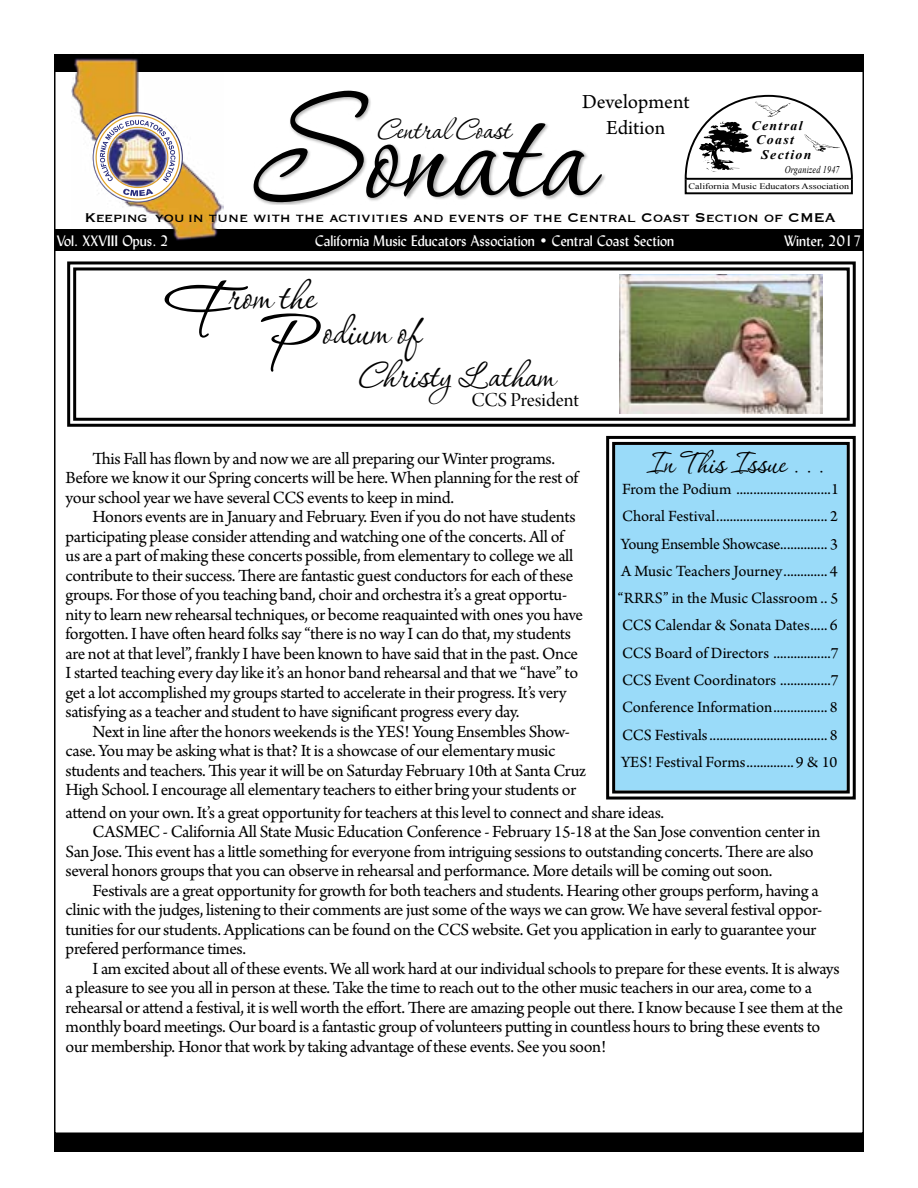
<style>
.page{position:relative;width:918px;height:1188px;background:#fff}
.page>*{position:absolute;margin:0;border:0;box-sizing:border-box;transform-origin:0 0}
.t1{font:177px "P22 Corinthia";color:#000}
.t2{font:49.2px/35.4px "P22 Corinthia";color:#000}
.t3{font:45px "P22 Corinthia";color:#000}
.t4{font:37.5px "P22 Corinthia";color:#000}
.t5{font:36px "P22 Corinthia";color:#000}
.t6{font:21px/25.2px "Arno Pro";color:#000;text-align:center}
.t7{font:21px "Arno Pro Display";letter-spacing:-.005em;color:#000}
.t8{font:18px/19.5px "Arno Pro";letter-spacing:-.02em;color:#000}
.t9{font:16.5px/27.3px "Arno Pro";color:#000;text-align:justify}
.t10{font:16.5px "Copperplate";color:#000}
.t11{font:15px "Lydian BT";color:#fff}
.t12{font:italic 700 13.05px "Times New Roman";letter-spacing:.1em;color:#000;scale:1.05 1}
.t13{font:italic 10.35px "Times New Roman";letter-spacing:.025em;color:#000;scale:.79 1}
.t14{font:8.4px "Times New Roman";color:#000;scale:1.19 1}
.s1{font-size:192.15px}
.s2{font-size:97.5px}
</style>
<div class="page">
<div style="left:54px;top:54px;width:810px;height:18px;background:#000"></div>
<div style="left:252px;top:91px;width:354px;height:114px;background:#000;opacity:.3"></div>
<div style="left:685px;top:179px;width:168px;height:15px;border:2px solid #000"></div>
<svg style="left:684px;top:94px;width:169px;height:87px"></svg>
<div style="left:54px;top:1134px;width:810px;height:18px;background:#000"></div>
<div style="left:54px;top:230px;width:810px;height:21px;background:#000"></div>
<img style="left:72px;top:58px;width:152px;height:183px">
<img style="left:93px;top:112px;width:90px;height:91px">
<img style="left:96px;top:115px;width:84px;height:85px">
<img style="left:97px;top:116px;width:82px;height:82px;border-radius:41px">
<img style="left:107px;top:127px;width:61px;height:61px">
<img style="left:108px;top:128px;width:59px;height:59px;border-radius:29px">
<img style="left:123px;top:189px;width:30px;height:7px">
<svg style="left:606px;top:435px;width:250px;height:365px;background:#97d3ee"></svg>
<div style="left:612px;top:442px;width:238px;height:352px;border:3px solid #000"></div>
<svg style="left:67px;top:261px;width:789px;height:166px"></svg>
<div style="left:73px;top:267px;width:777px;height:154px;border:3px solid #000"></div>
<img style="left:619px;top:274px;width:203px;height:139px">
<h1 class="t1" style="left:252px;top:63px;width:340px"><span class="s1">S</span>onata</h1>
<p class="t6" style="left:582px;top:91px;width:109px">Development<br>Edition</p>
<h3 class="t5" style="left:378px;top:111px;width:134px">Central Coast</h3>
<p class="t12" style="left:751px;top:118px;width:50px">Central</p>
<p class="t12" style="left:756px;top:133px;width:37px">Coast</p>
<p class="t12" style="left:761px;top:147px;width:49px">Section</p>
<p class="t13" style="left:785px;top:164px;width:71px">Organized 1947</p>
<p class="t14" style="left:688px;top:182px;width:136px">California Music Educators Association</p>
<p class="t10" style="left:85px;top:207px;width:753px">Keeping you in tune with the activities and events of the Central Coast Section of CMEA</p>
<p class="t11" style="left:57px;top:232px;width:113px">Vol. XXVIII Opus. 2</p>
<p class="t11" style="left:315px;top:232px;width:361px">California Music Educators Association • Central Coast Section</p>
<p class="t11" style="left:784px;top:232px;width:79px">Winter, 2017</p>
<h2 class="t2" style="left:265px;top:282px;width:158px;text-indent:-99px"><span class="s2">F</span>rom the<br><span class="s2">P</span> odium of</h2>
<h3 class="t3" style="left:360px;top:353px;width:197px">Christy Latham</h3>
<p class="t7" style="left:472px;top:388px;width:109px">CCS President</p>
<h3 class="t4" style="left:647px;top:444px;width:178px">In This Issue . . .</h3>
<p class="t9" style="left:618px;top:476px;width:223px">From the Podium ............................1<br>Choral Festival................................. 2<br>Young Ensemble Showcase.............. 3<br>A Music Teachers Journey............. 4 “RRRS” in the Music Classroom .. 5<br>CCS Calendar &amp; Sonata Dates..... 6<br>CCS Board of Directors .................7<br>CCS Event Coordinators ...............7<br>Conference Information................ 8<br>CCS Festivals................................... 8<br>YES! Festival Forms.............. 9 &amp; 10</p>
<p class="t8" style="left:66px;top:450px;width:514px;text-indent:27px">This Fall has flown by and now we are all preparing our Winter programs.<br>Before we know it our Spring concerts will be here. When planning for the rest of your school year we have several CCS events to keep in mind.</p>
<p class="t8" style="left:66px;top:508px;width:519px;text-indent:27px">Honors events are in January and February. Even if you do not have students participating please consider attending and watching one of the concerts. All of us are a part of making these concerts possible, from elementary to college we all contribute to their success. There are fantastic guest conductors for each of these groups. For those of you teaching band, choir and orchestra it’s a great opportu&shy;nity to learn new rehearsal techniques, or become reaquainted with ones you have forgotten. I have often heard folks say “there is no way I can do that, my students are not at that level”, frankly I have been known to have said that in the past. Once I started teaching every day like it’s an honor band rehearsal and that we “have” to get a lot accomplished my groups started to accelerate in their progress. It’s very satisfying as a teacher and student to have significant progress every day.</p>
<p class="t8" style="left:66px;top:723px;width:522px;text-indent:27px">Next in line after the honors weekends is the YES! Young Ensembles Show&shy;case. You may be asking what is that? It is a showcase of our elementary music students and teachers. This year it will be on Saturday February 10th at Santa Cruz High School. I encourage all elementary teachers to either bring your students or</p>
<p class="t8" style="left:66px;top:804px;width:600px">attend on your own. It’s a great opportunity for teachers at this level to connect and share ideas.</p>
<p class="t8" style="left:93px;top:823px;width:729px">CASMEC - California All State Music Education Conference - February 15-18 at the San Jose convention center in</p>
<p class="t8" style="left:66px;top:843px;width:750px">San Jose. This event has a little something for everyone from intriguing sessions to outstanding concerts. There are also</p>
<p class="t8" style="left:66px;top:862px;width:708px">several honors groups that you can observe in rehearsal and performance. More details will be coming out soon.</p>
<p class="t8" style="left:93px;top:882px;width:728px">Festivals are a great opportunity for growth for both teachers and students. Hearing other groups perform, having a</p>
<p class="t8" style="left:66px;top:901px;width:758px">clinic with the judges, listening to their comments are just some of the ways we can grow. We have several festival oppor-</p>
<p class="t8" style="left:66px;top:921px;width:752px">tunities for our students. Applications can be found on the CCS website. Get you application in early to guarantee your</p>
<p class="t8" style="left:66px;top:940px;width:182px">prefered performance times.</p>
<p class="t8" style="left:93px;top:960px;width:748px">I am excited about all of these events. We all work hard at our individual schools to prepare for these events. It is always</p>
<p class="t8" style="left:66px;top:979px;width:748px">a pleasure to see you all in person at these. Take the time to reach out to the other music teachers in our area, come to a</p>
<p class="t8" style="left:66px;top:999px;width:779px">rehearsal or attend a festival, it is well worth the effort. There are amazing people out there. I know because I see them at the</p>
<p class="t8" style="left:66px;top:1018px;width:756px">monthly board meetings. Our board is a fantastic group of volunteers putting in countless hours to bring these events to</p>
<p class="t8" style="left:66px;top:1038px;width:542px">our membership. Honor that work by taking advantage of these events. See you soon!</p>
</div>
